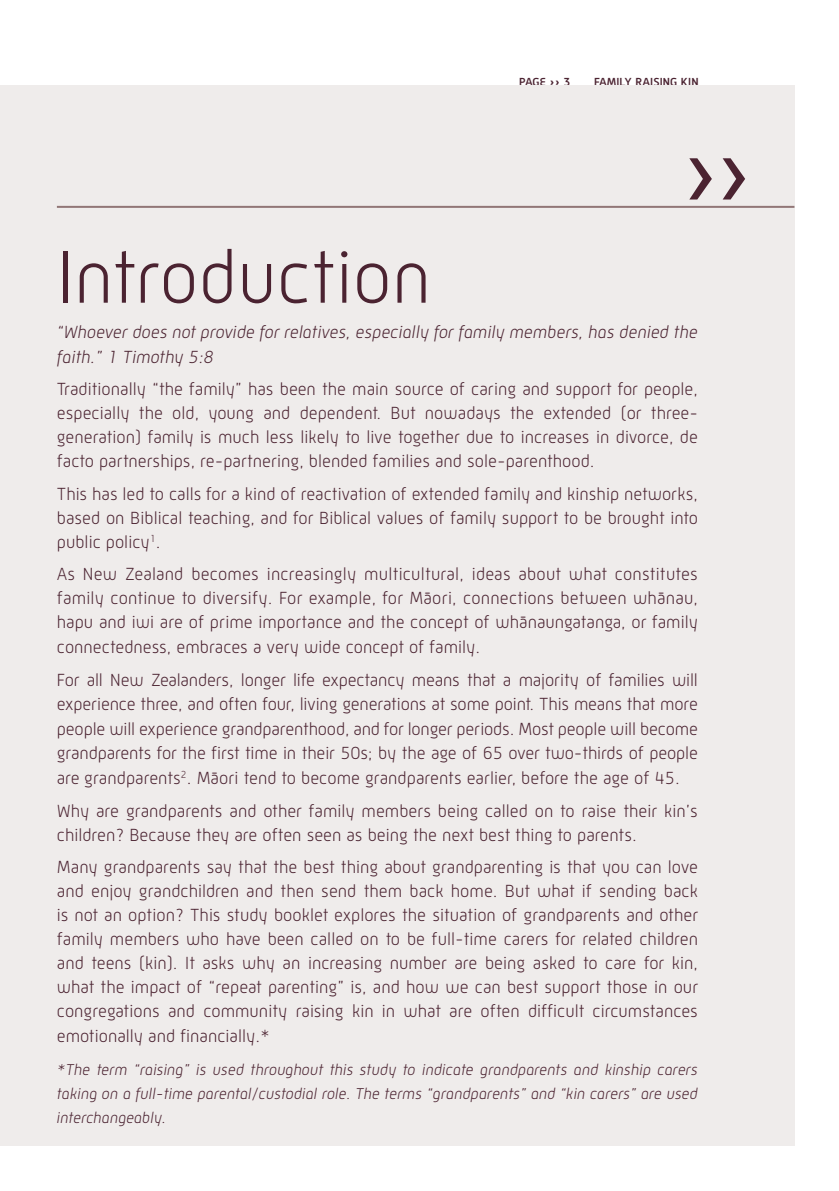
<style>
.page{position:relative;width:839px;height:1191px;background:#fff}
.page>*{position:absolute;margin:0;border:0;box-sizing:border-box;transform-origin:0 0}
.t1{font:128px "Mic 32 ML";color:#4b2331}
.t2{font:76px "Mic 32 ML";color:#4b2331}
.t3{font:18px/24px "Mic 32 ML";color:#4b2331;text-align:justify}
.t4{font:italic 18px/24.4px "Mic 32 ML";color:#4b2331}
.t5{font:italic 16px/24.4px "Mic 32 ML";color:#4b2331;text-align:justify}
.t6{font:700 12px "Mic 32 M";letter-spacing:.01em;color:#4b2331}
</style>
<div class="page">
<div style="left:0;top:86px;width:794px;height:1060px;background:#efeceb"></div>
<hr style="left:57px;top:206px;width:737px;height:2px;background:#917676">
<p class="t6" style="left:519px;top:77px;width:53px">PAGE ›› 3</p>
<p class="t6" style="left:594px;top:77px;width:106px">FAMILY RAISING KIN</p>
<h1 class="t1" style="left:676px;top:124px;width:82px">››</h1>
<h2 class="t2" style="left:57px;top:249px;width:376px">Introduction</h2>
<p class="t4" style="left:57px;top:322px;width:642px">“Whoever does not provide for relatives, especially for family members, has denied the faith.” 1 Timothy 5:8</p>
<p class="t3" style="left:57px;top:379px;width:642px">Traditionally “the family” has been the main source of caring and support for people, especially the old, young and dependent. But nowadays the extended (or three&shy;generation) family is much less likely to live together due to increases in divorce, de facto partnerships, re-partnering, blended families and sole-parenthood.</p>
<p class="t3" style="left:57px;top:483px;width:642px">This has led to calls for a kind of reactivation of extended family and kinship networks, based on Biblical teaching, and for Biblical values of family support to be brought into public policy<sup>1</sup>.</p>
<p class="t3" style="left:57px;top:563px;width:642px">As New Zealand becomes increasingly multicultural, ideas about what constitutes family continue to diversify. For example, for Mäori, connections between whänau, hapu and iwi are of prime importance and the concept of whänaungatanga, or family connectedness, embraces a very wide concept of family.</p>
<p class="t3" style="left:57px;top:669px;width:642px">For all New Zealanders, longer life expectancy means that a majority of families will experience three, and often four, living generations at some point. This means that more people will experience grandparenthood, and for longer periods. Most people will become grandparents for the first time in their 50s; by the age of 65 over two-thirds of people are grandparents<sup>2</sup>. Mäori tend to become grandparents earlier, before the age of 45.</p>
<p class="t3" style="left:57px;top:800px;width:642px">Why are grandparents and other family members being called on to raise their kin’s children? Because they are often seen as being the next best thing to parents.</p>
<p class="t3" style="left:57px;top:857px;width:643px">Many grandparents say that the best thing about grandparenting is that you can love and enjoy grandchildren and then send them back home. But what if sending back is not an option? This study booklet explores the situation of grandparents and other family members who have been called on to be full-time carers for related children and teens (kin). It asks why an increasing number are being asked to care for kin, what the impact of “repeat parenting” is, and how we can best support those in our congregations and community raising kin in what are often difficult circumstances emotionally and financially.*</p>
<p class="t5" style="left:57px;top:1058px;width:642px">*The term “raising” is used throughout this study to indicate grandparents and kinship carers taking on a full-time parental/custodial role. The terms “grandparents” and “kin carers” are used interchangeably.</p>
</div>
